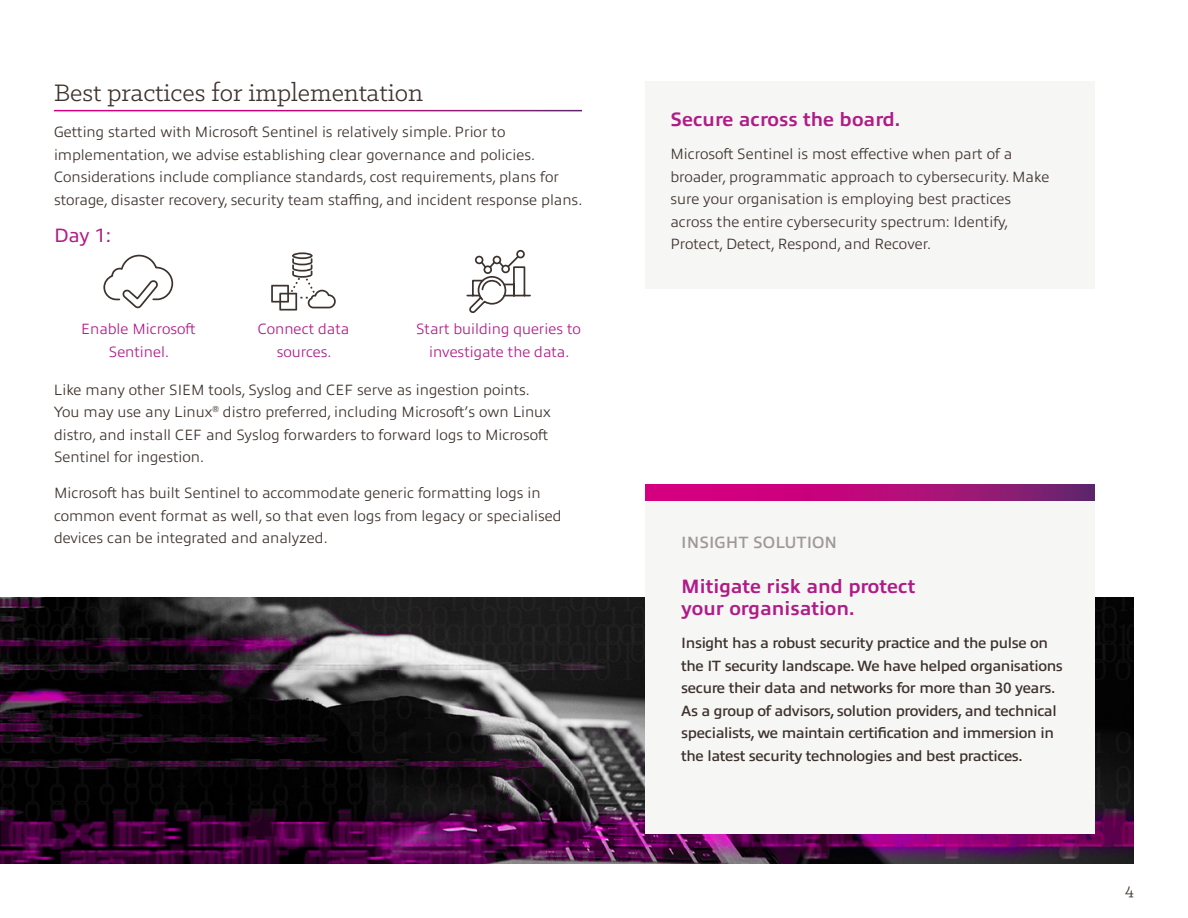
<style>
.page{position:relative;width:1188px;height:918px;background:#fff}
.page>*{position:absolute;margin:0;border:0;box-sizing:border-box;transform-origin:0 0}
.t1{font:27px "Klinic Slab";color:#3e332d}
.t2{font:700 19.5px/22.5px "Allumi Pro";color:#b01c87}
.t3{font:19.5px "Allumi Pro";color:#b01c87}
.t4{font:18px "Klinic Slab";color:#3e332d}
.t5{font:600 16.5px "Allumi Pro";color:#9f9996}
.t6{font:300 15px/22.5px "Allumi Pro";color:#3e332d}
.t7{font:600 15px/22.5px "Allumi Pro";letter-spacing:-.025em;color:#3e332d}
.t8{font:300 15px/22.5px "Allumi Pro";color:#b01c87;text-align:center}
</style>
<div class="page">
<img style="left:0;top:597px;width:1134px;height:267px">
<div style="left:645px;top:484px;width:450px;height:350px;background:#f6f6f5"></div>
<div style="left:645px;top:81px;width:450px;height:208px;background:#f6f6f5"></div>
<svg style="left:645px;top:484px;width:450px;height:17px;background:#b00d79"></svg>
<svg style="left:103px;top:254px;width:71px;height:55px"></svg>
<svg style="left:271px;top:252px;width:65px;height:59px"></svg>
<svg style="left:466px;top:249px;width:65px;height:64px"></svg>
<h1 class="t1" style="left:54px;top:76px;width:371px">Best practices for implementation</h1>
<p class="t6" style="left:54px;top:120px;width:530px">Getting started with Microsoft Sentinel is relatively simple. Prior to implementation, we advise establishing clear governance and policies.<br>Considerations include compliance standards, cost requirements, plans for storage, disaster recovery, security team staffing, and incident response plans.</p>
<h2 class="t3" style="left:54px;top:221px;width:59px">Day 1:</h2>
<p class="t8" style="left:81px;top:317px;width:116px">Enable Microsoft<br>Sentinel.</p>
<p class="t8" style="left:258px;top:317px;width:93px">Connect data sources.</p>
<p class="t8" style="left:416px;top:317px;width:166px">Start building queries to investigate the data.</p>
<p class="t6" style="left:54px;top:377px;width:498px">Like many other SIEM tools, Syslog and CEF serve as ingestion points.<br>You may use any Linux<sup>®</sup> distro preferred, including Microsoft’s own Linux distro, and install CEF and Syslog forwarders to forward logs to Microsoft Sentinel for ingestion.</p>
<p class="t6" style="left:54px;top:481px;width:509px">Microsoft has built Sentinel to accommodate generic formatting logs in common event format as well, so that even logs from legacy or specialised devices can be integrated and analyzed.</p>
<h2 class="t2" style="left:670px;top:107px;width:231px">Secure across the board.</h2>
<p class="t6" style="left:670px;top:142px;width:380px">Microsoft Sentinel is most effective when part of a broader, programmatic approach to cybersecurity. Make sure your organisation is employing best practices across the entire cybersecurity spectrum: Identify, Protect, Detect, Respond, and Recover.</p>
<p class="t5" style="left:681px;top:530px;width:158px">INSIGHT SOLUTION</p>
<h2 class="t2" style="left:681px;top:573px;width:236px">Mitigate risk and protect your organisation.</h2>
<p class="t7" style="left:681px;top:630px;width:383px">Insight has a robust security practice and the pulse on the IT security landscape. We have helped organisations secure their data and networks for more than 30 years.<br>As a group of advisors, solution providers, and technical specialists, we maintain certification and immersion in the latest security technologies and best practices.</p>
<p class="t4" style="left:1125px;top:878px;width:10px">4</p>
</div>
